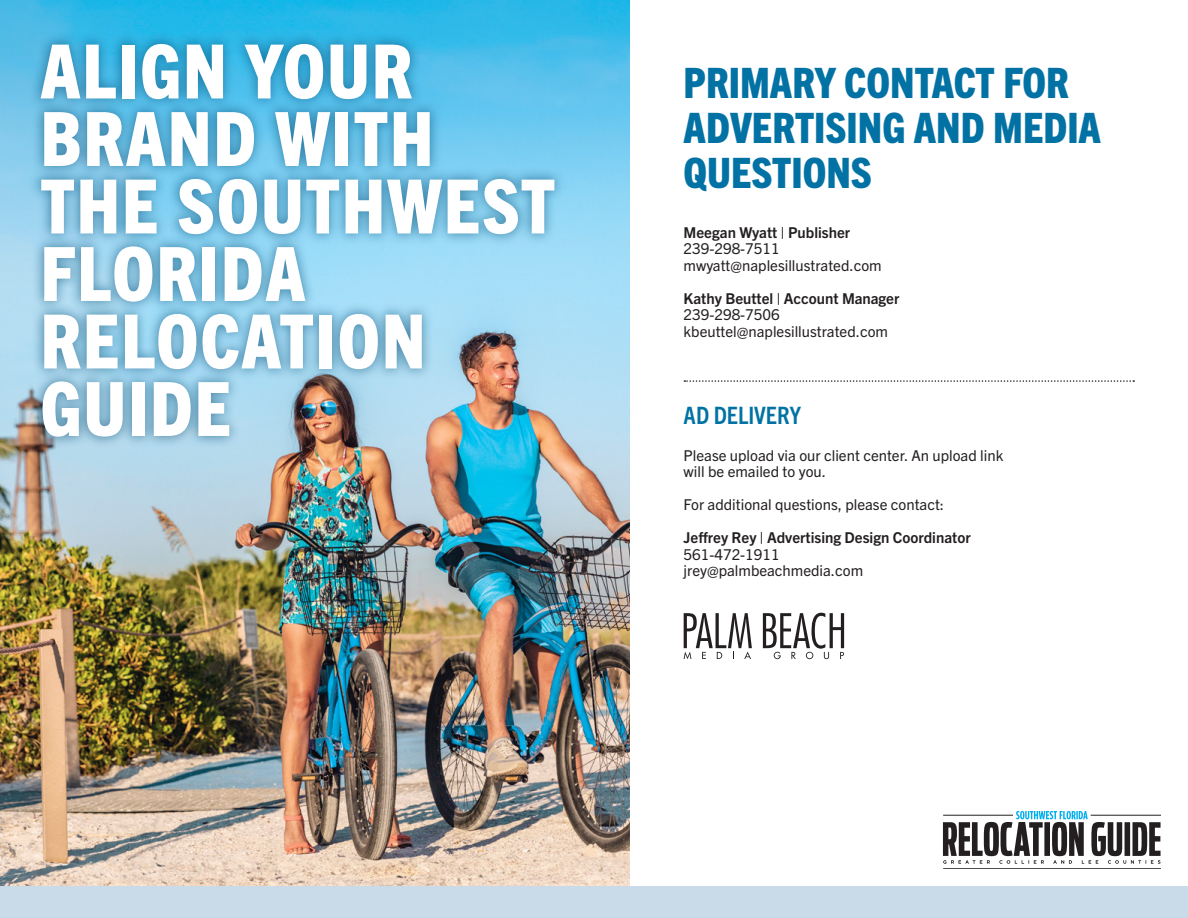
<style>
.page{position:relative;width:1188px;height:918px;background:#fff}
.page>*{position:absolute;margin:0;border:0;box-sizing:border-box;transform-origin:0 0}
.t1{font:800 condensed 75px/67.5px "Trade Gothic Next LT Pro";letter-spacing:.025em;color:#fff}
.t2{font:800 condensed 42px/45px "Trade Gothic Next LT Pro";color:#0272a4}
.t3{font:700 condensed 24px "Trade Gothic Next LT Pro";color:#0272a4}
.t4{font:15px/16.5px "Trade Gothic Next LT Pro";color:#231f20}
.t5{font:700 15px "Trade Gothic Next LT Pro";color:#231f20}
</style>
<div class="page">
<img style="left:0;top:0;width:630px;height:887px">
<div style="left:29px;top:31px;width:537px;height:418px;background:#004a73;opacity:.58"></div>
<svg style="left:684px;top:380px;width:450px;height:2px"></svg>
<svg style="left:684px;top:613px;width:68px;height:46px"></svg>
<svg style="left:763px;top:613px;width:81px;height:46px"></svg>
<hr style="left:943px;top:868px;width:218px;height:1px;background:#231f20">
<svg style="left:943px;top:811px;width:218px;height:53px"></svg>
<div style="left:0;top:887px;width:1188px;height:31px;background:#c9dae9"></div>
<h1 class="t1" style="left:40px;top:33px;width:516px">ALIGN YOUR<br>BRAND WITH<br>THE SOUTHWEST<br>FLORIDA<br>RELOCATION<br>GUIDE</h1>
<h2 class="t2" style="left:684px;top:58px;width:419px">PRIMARY CONTACT FOR<br>ADVERTISING AND MEDIA<br>QUESTIONS</h2>
<p class="t5" style="left:684px;top:222px;width:168px">Meegan Wyatt | Publisher</p>
<p class="t4" style="left:684px;top:240px;width:200px">239-298-7511 mwyatt@naplesillustrated.com</p>
<p class="t5" style="left:684px;top:288px;width:217px">Kathy Beuttel | Account Manager</p>
<p class="t4" style="left:684px;top:306px;width:206px">239-298-7506 kbeuttel@naplesillustrated.com</p>
<h3 class="t3" style="left:684px;top:399px;width:119px">AD DELIVERY</h3>
<p class="t4" style="left:684px;top:446px;width:321px">Please upload via our client center. An upload link will be emailed to you.</p>
<p class="t4" style="left:684px;top:495px;width:262px">For additional questions, please contact:</p>
<p class="t5" style="left:684px;top:527px;width:289px">Jeffrey Rey | Advertising Design Coordinator</p>
<p class="t4" style="left:684px;top:545px;width:181px">561-472-1911 jrey@palmbeachmedia.com</p>
</div>
